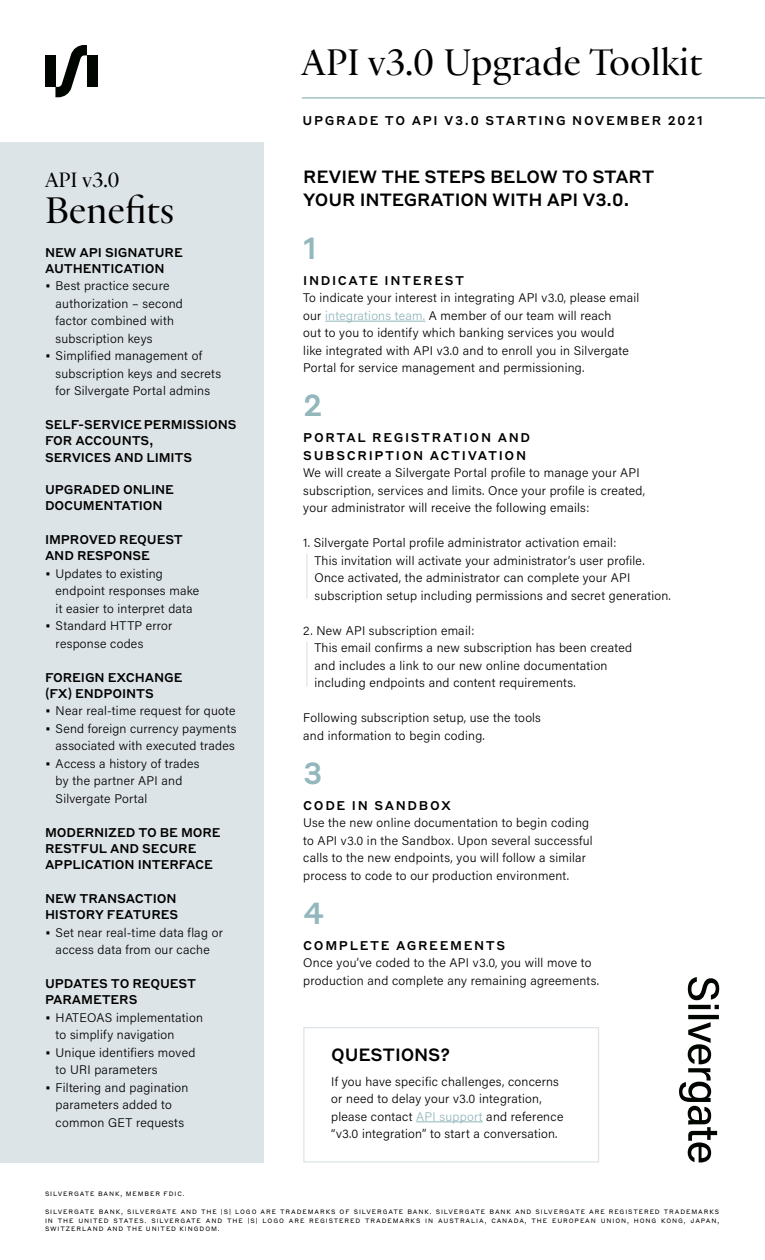
<style>
.page{position:relative;width:765px;height:1260px;background:#fff}
.page>*{position:absolute;margin:0;border:0;box-sizing:border-box;transform-origin:0 0}
.t1{font:40px "Practice Display";color:#000}
.t2{font:500 30px "Styrene B";color:#92b7bc}
.t3{font:22.5px "Practice Display";color:#000}
.t4{font:500 17.5px/22.5px "Styrene B";letter-spacing:-.01em;color:#000}
.t5{font:300 12.5px/17.5px "Acumin Pro";letter-spacing:.02em;color:#000}
.t6{font:500 12.5px/16.2px "Styrene B";letter-spacing:-.01em;color:#000}
.t7{font:500 12.5px/17.5px "Styrene B";letter-spacing:.13em;color:#000}
.t8{font:6.25px/8.8px "Styrene B";letter-spacing:.14em;color:#000;text-align:justify}
.s1{font-size:16.25px}
.s2{color:#92b7bc}
</style>
<div class="page">
<div style="left:0;top:142px;width:264px;height:1021px;background:#dde4e7"></div>
<div style="left:45px;top:55px;width:10px;height:32px;background:#000500"></div>
<div style="left:87px;top:55px;width:10px;height:32px;background:#000500"></div>
<svg style="left:55px;top:45px;width:32px;height:52px"></svg>
<svg style="left:679px;top:977px;width:40px;height:186px"></svg>
<div style="left:303px;top:1027px;width:296px;height:136px;border:1px solid #dde4e7"></div>
<hr style="left:416px;top:1122px;width:67px;height:1px;background:#92b7bc">
<hr style="left:302px;top:97px;width:463px;height:2px;background:#92b7bc">
<hr style="left:325px;top:321px;width:100px;height:1px;background:#92b7bc">
<hr style="left:306px;top:554px;width:2px;height:45px;background:#dde4e7">
<hr style="left:306px;top:642px;width:2px;height:45px;background:#dde4e7">
<h3 class="t3" style="left:45px;top:165px;width:76px">API v3.0</h3>
<h1 class="t1" style="left:45px;top:184px;width:131px">Benefits</h1>
<p class="t6" style="left:45px;top:243px;width:139px">NEW API SIGNATURE<br>AUTHENTICATION</p>
<p class="t5" style="left:56px;top:277px;width:129px;text-indent:-11px"><span class="s1">•</span> Best practice secure authorization – second factor combined with subscription keys</p>
<p class="t5" style="left:56px;top:347px;width:167px;text-indent:-11px"><span class="s1">•</span> Simplified management of subscription keys and secrets for Silvergate Portal admins</p>
<p class="t6" style="left:45px;top:415px;width:193px">SELF-SERVICE PERMISSIONS<br>FOR ACCOUNTS,<br>SERVICES AND LIMITS</p>
<p class="t6" style="left:45px;top:480px;width:130px">UPGRADED ONLINE<br>DOCUMENTATION</p>
<p class="t6" style="left:45px;top:530px;width:139px">IMPROVED REQUEST<br>AND RESPONSE</p>
<p class="t5" style="left:56px;top:564px;width:145px;text-indent:-11px"><span class="s1">•</span> Updates to existing endpoint responses make it easier to interpret data</p>
<p class="t5" style="left:56px;top:617px;width:118px;text-indent:-11px"><span class="s1">•</span> Standard HTTP error response codes</p>
<p class="t6" style="left:45px;top:668px;width:139px">FOREIGN EXCHANGE (FX) ENDPOINTS</p>
<p class="t5" style="left:45px;top:702px;width:192px"><span class="s1">•</span> Near real-time request for quote</p>
<p class="t5" style="left:45px;top:719px;width:193px;text-align:right"><span class="s1">•</span> Send foreign currency payments associated with executed trades</p>
<p class="t5" style="left:56px;top:754px;width:145px;text-indent:-11px"><span class="s1">•</span> Access a history of trades by the partner API and<br>Silvergate Portal</p>
<p class="t6" style="left:45px;top:823px;width:177px">MODERNIZED TO BE MORE<br>RESTFUL AND SECURE<br>APPLICATION INTERFACE</p>
<p class="t6" style="left:45px;top:889px;width:135px">NEW TRANSACTION<br>HISTORY FEATURES</p>
<p class="t5" style="left:45px;top:923px;width:179px;text-align:center"><span class="s1">•</span> Set near real-time data flag or access data from our cache</p>
<p class="t6" style="left:45px;top:974px;width:153px">UPDATES TO REQUEST<br>PARAMETERS</p>
<p class="t5" style="left:56px;top:1008px;width:149px;text-indent:-11px"><span class="s1">•</span> HATEOAS implementation to simplify navigation</p>
<p class="t5" style="left:56px;top:1043px;width:141px;text-indent:-11px"><span class="s1">•</span> Unique identifiers moved to URI parameters</p>
<p class="t5" style="left:45px;top:1078px;width:145px;text-align:center"><span class="s1">•</span> Filtering and pagination parameters added to common GET requests</p>
<h1 class="t1" style="left:302px;top:36px;width:402px">API v3.0 Upgrade Toolkit</h1>
<p class="t7" style="left:302px;top:111px;width:402px">UPGRADE TO API V3.0 STARTING NOVEMBER 2021</p>
<h3 class="t4" style="left:303px;top:164px;width:353px">REVIEW THE STEPS BELOW TO START<br>YOUR INTEGRATION WITH API V3.0.</h3>
<h2 class="t2" style="left:303px;top:222px;width:15px">1</h2>
<p class="t7" style="left:303px;top:271px;width:162px">INDICATE INTEREST</p>
<p class="t5" style="left:303px;top:289px;width:338px">To indicate your interest in integrating API v3.0, please email our <span class="s2">integrations team.</span> A member of our team will reach<br>out to you to identify which banking services you would<br>like integrated with API v3.0 and to enroll you in Silvergate Portal for service management and permissioning.</p>
<h2 class="t2" style="left:303px;top:380px;width:20px">2</h2>
<p class="t7" style="left:303px;top:428px;width:228px">PORTAL REGISTRATION AND<br>SUBSCRIPTION ACTIVATION</p>
<p class="t5" style="left:303px;top:464px;width:343px">We will create a Silvergate Portal profile to manage your API subscription, services and limits. Once your profile is created, your administrator will receive the following emails:</p>
<p class="t5" style="left:315px;top:534px;width:358px;text-indent:-11px">1. Silvergate Portal profile administrator activation email:<br>This invitation will activate your administrator’s user profile.<br>Once activated, the administrator can complete your API subscription setup including permissions and secret generation.</p>
<p class="t5" style="left:315px;top:621px;width:319px;text-indent:-11px">2. New API subscription email:<br>This email confirms a new subscription has been created and includes a link to our new online documentation including endpoints and content requirements.</p>
<p class="t5" style="left:303px;top:709px;width:239px">Following subscription setup, use the tools and information to begin coding.</p>
<h2 class="t2" style="left:303px;top:747px;width:21px">3</h2>
<p class="t7" style="left:303px;top:796px;width:149px">CODE IN SANDBOX</p>
<p class="t5" style="left:303px;top:814px;width:291px">Use the new online documentation to begin coding to API v3.0 in the Sandbox. Upon several successful calls to the new endpoints, you will follow a similar process to code to our production environment.</p>
<h2 class="t2" style="left:303px;top:887px;width:23px">4</h2>
<p class="t7" style="left:303px;top:936px;width:204px">COMPLETE AGREEMENTS</p>
<p class="t5" style="left:303px;top:954px;width:297px">Once you’ve coded to the API v3.0, you will move to production and complete any remaining agreements.</p>
<h3 class="t4" style="left:331px;top:1042px;width:120px">QUESTIONS?</h3>
<p class="t5" style="left:331px;top:1072px;width:234px">If you have specific challenges, concerns or need to delay your v3.0 integration, please contact <span class="s2">API support</span> and reference “v3.0 integration” to start a conversation.</p>
<p class="t8" style="left:45px;top:1189px;width:141px">SILVERGATE BANK, MEMBER FDIC.</p>
<p class="t8" style="left:45px;top:1207px;width:676px">SILVERGATE BANK, SILVERGATE AND THE |S| LOGO ARE TRADEMARKS OF SILVERGATE BANK. SILVERGATE BANK AND SILVERGATE ARE REGISTERED TRADEMARKS IN THE UNITED STATES. SILVERGATE AND THE |S| LOGO ARE REGISTERED TRADEMARKS IN AUSTRALIA, CANADA, THE EUROPEAN UNION, HONG KONG, JAPAN, SWITZERLAND AND THE UNITED KINGDOM.</p>
</div>
